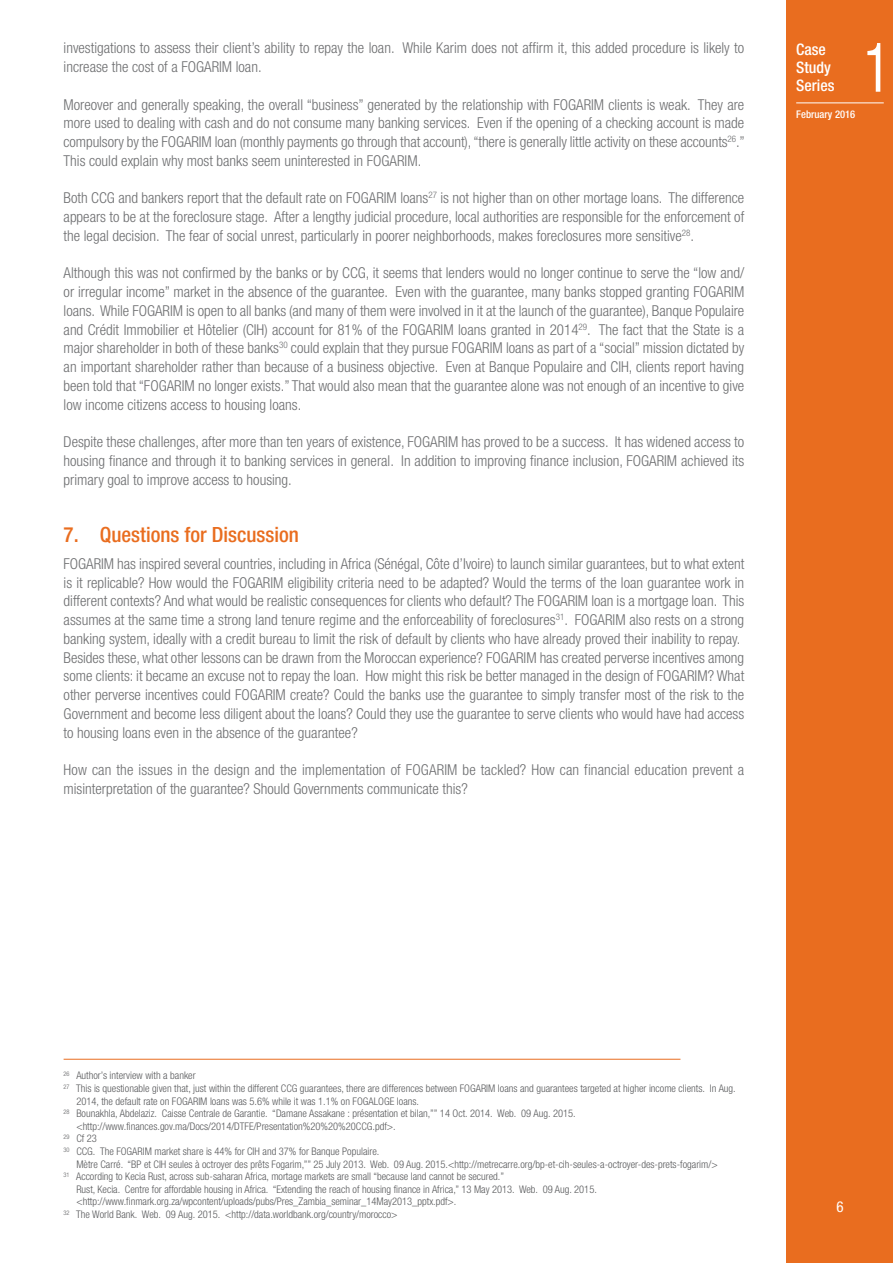
<style>
.page{position:relative;width:893px;height:1263px;background:#fff}
.page>*{position:absolute;margin:0;border:0;box-sizing:border-box;transform-origin:0 0}
.t1{font:condensed 68.85px "Helvetica Neue LT Std";color:#fff;scale:.8 1}
.t2{font:500 condensed 21px "Helvetica Neue LT Std";color:#e96d1f}
.t3{font:500 condensed 15.9px/18px "Helvetica Neue LT Std";color:#fff}
.t4{font:300 condensed 15px/18.8px "Helvetica Neue LT Std";color:#6d6e70;text-align:justify}
.t5{font:condensed 15px "Helvetica Neue LT Std";color:#fff}
.t6{font:500 condensed 10.65px "Helvetica Neue LT Std";color:#fff}
.t7{font:300 condensed 10.5px "Helvetica Neue LT Std";color:#58595b}
</style>
<div class="page">
<div style="left:786px;top:0;width:106px;height:1263px;background:#e96d1f"></div>
<hr style="left:796px;top:102px;width:87px;height:1px;background:#fff">
<hr style="left:64px;top:1059px;width:616px;height:1px;background:#e96d1f">
<p class="t4" style="left:64px;top:40px;width:682px">investigations to assess their client’s ability to repay the loan. While Karim does not affirm it, this added procedure is likely to increase the cost of a FOGARIM loan.</p>
<p class="t4" style="left:64px;top:96px;width:682px">Moreover and generally speaking, the overall “business” generated by the relationship with FOGARIM clients is weak. They are more used to dealing with cash and do not consume many banking services. Even if the opening of a checking account is made compulsory by the FOGARIM loan (monthly payments go through that account), “there is generally little activity on these accounts<sup>26</sup>.” This could explain why most banks seem uninterested in FOGARIM.</p>
<p class="t4" style="left:64px;top:190px;width:682px">Both CCG and bankers report that the default rate on FOGARIM loans<sup>27</sup> is not higher than on other mortage loans. The difference appears to be at the foreclosure stage. After a lengthy judicial procedure, local authorities are responsible for the enforcement of the legal decision. The fear of social unrest, particularly in poorer neighborhoods, makes foreclosures more sensitive<sup>28</sup>.</p>
<p class="t4" style="left:64px;top:265px;width:682px">Although this was not confirmed by the banks or by CCG, it seems that lenders would no longer continue to serve the “low and/ or irregular income” market in the absence of the guarantee. Even with the guarantee, many banks stopped granting FOGARIM loans. While FOGARIM is open to all banks (and many of them were involved in it at the launch of the guarantee), Banque Populaire and Crédit Immobilier et Hôtelier (CIH) account for 81% of the FOGARIM loans granted in 2014<sup>29</sup>. The fact that the State is a major shareholder in both of these banks<sup>30</sup> could explain that they pursue FOGARIM loans as part of a “social” mission dictated by an important shareholder rather than because of a business objective. Even at Banque Populaire and CIH, clients report having been told that “FOGARIM no longer exists.” That would also mean that the guarantee alone was not enough of an incentive to give low income citizens access to housing loans.</p>
<p class="t4" style="left:64px;top:434px;width:682px">Despite these challenges, after more than ten years of existence, FOGARIM has proved to be a success. It has widened access to housing finance and through it to banking services in general. In addition to improving finance inclusion, FOGARIM achieved its primary goal to improve access to housing.</p>
<h2 class="t2" style="left:64px;top:527px;width:237px">7. Questions for Discussion</h2>
<p class="t4" style="left:64px;top:555px;width:682px;text-align:left">FOGARIM has inspired several countries, including in Africa (Sénégal, Côte d’Ivoire) to launch similar guarantees, but to what extent is it replicable? How would the FOGARIM eligibility criteria need to be adapted? Would the terms of the loan guarantee work in different contexts? And what would be realistic consequences for clients who default? The FOGARIM loan is a mortgage loan. This assumes at the same time a strong land tenure regime and the enforceability of foreclosures<sup>31</sup>. FOGARIM also rests on a strong banking system, ideally with a credit bureau to limit the risk of default by clients who have already proved their inability to repay.<br>Besides these, what other lessons can be drawn from the Moroccan experience? FOGARIM has created perverse incentives among some clients: it became an excuse not to repay the loan. How might this risk be better managed in the design of FOGARIM? What other perverse incentives could FOGARIM create? Could the banks use the guarantee to simply transfer most of the risk to the Government and become less diligent about the loans? Could they use the guarantee to serve clients who would have had access to housing loans even in the absence of the guarantee?</p>
<p class="t4" style="left:64px;top:762px;width:682px">How can the issues in the design and the implementation of FOGARIM be tackled? How can financial education prevent a misinterpretation of the guarantee? Should Governments communicate this?</p>
<p class="t3" style="left:796px;top:42px;width:40px">Case<br>Study<br>Series</p>
<h1 class="t1" style="left:863px;top:43px;width:35px">1</h1>
<p class="t6" style="left:796px;top:110px;width:61px">February 2016</p>
<p class="t7" style="left:64px;top:1072px;width:134px"><sup>26</sup> Author’s interview with a banker</p>
<p class="t7" style="left:64px;top:1085px;width:673px"><sup>27</sup> This is questionable given that, just within the different CCG guarantees, there are differences between FOGARIM loans and guarantees targeted at higher income clients. In Aug.</p>
<p class="t7" style="left:76px;top:1097px;width:344px">2014, the default rate on FOGARIM loans was 5.6% while it was 1.1% on FOGALOGE loans.</p>
<p class="t7" style="left:64px;top:1110px;width:513px"><sup>28</sup> Bounakhla, Abdelaziz. Caisse Centrale de Garantie. “Damane Assakane : présentation et bilan,”” 14 Oct. 2014. Web. 09 Aug. 2015.</p>
<p class="t7" style="left:76px;top:1122px;width:321px">&lt;http://www.finances.gov.ma/Docs/2014/DTFE/Presentation%20%20%20CCG.pdf&gt;.</p>
<p class="t7" style="left:64px;top:1135px;width:35px"><sup>29</sup> Cf 23</p>
<p class="t7" style="left:64px;top:1148px;width:317px"><sup>30</sup> CCG. The FOGARIM market share is 44% for CIH and 37% for Banque Populaire.</p>
<p class="t7" style="left:76px;top:1160px;width:642px">Mètre Carré. “BP et CIH seules à octroyer des prêts Fogarim,”” 25 July 2013. Web. 09 Aug. 2015.&lt;http://metrecarre.org/bp-et-cih-seules-a-octroyer-des-prets-fogarim/&gt;</p>
<p class="t7" style="left:64px;top:1173px;width:442px"><sup>31</sup> According to Kecia Rust, across sub-saharan Africa, mortage markets are small “because land cannot be secured.”</p>
<p class="t7" style="left:76px;top:1185px;width:522px">Rust, Kecia. Centre for affordable housing in Africa. “Extending the reach of housing finance in Africa,” 13 May 2013. Web. 09 Aug. 2015.</p>
<p class="t7" style="left:76px;top:1198px;width:381px">&lt;http://www.finmark.org.za/wpcontent/uploads/pubs/Pres_Zambia_seminar_14May2013_pptx.pdf&gt;.</p>
<p class="t7" style="left:64px;top:1211px;width:335px"><sup>32</sup> The World Bank. Web. 09 Aug. 2015. &lt;http://data.worldbank.org/country/morocco&gt;</p>
<p class="t5" style="left:836px;top:1202px;width:9px">6</p>
</div>
